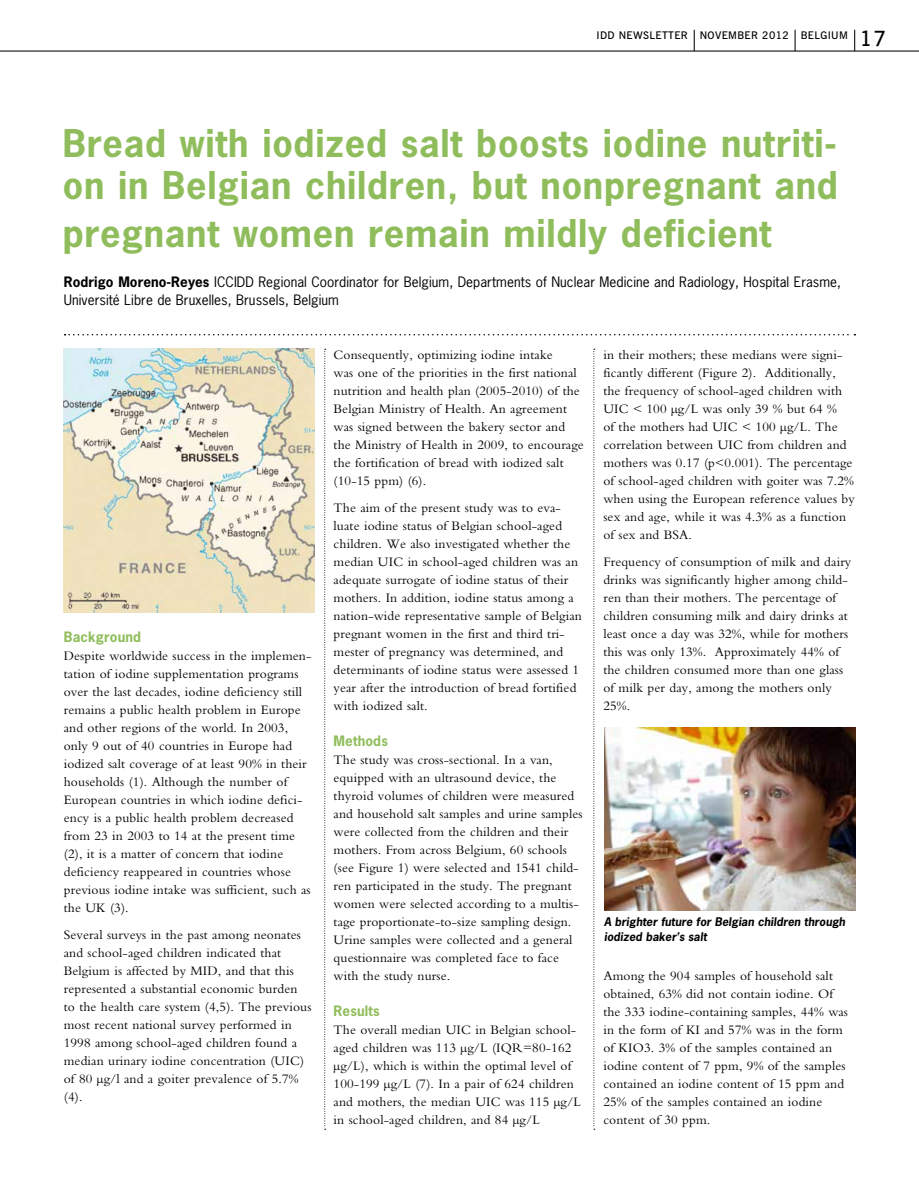
<style>
.page{position:relative;width:919px;height:1187px;background:#fff}
.page>*{position:absolute;margin:0;border:0;box-sizing:border-box;transform-origin:0 0}
.t1{font:700 36px/42px "News Gothic";letter-spacing:.02em;color:#90bd5c}
.t2{font:13.5px/18px "Bembo";letter-spacing:.01em;color:#000}
.t3{font:13.5px/18px "News Gothic";letter-spacing:.005em;color:#000}
.t4{font:700 13.5px "News Gothic";letter-spacing:.01em;color:#90bd5c}
.t5{font:italic 700 11.25px/15px "News Gothic";letter-spacing:.005em;color:#000}
.t6{font:600 10.5px "News Gothic BT";letter-spacing:.035em;color:#000}
.s1{font-size:21px}
.s2{font-weight:700}
</style>
<div class="page">
<svg style="left:794px;top:30px;width:1px;height:20px"></svg>
<svg style="left:854px;top:30px;width:1px;height:20px"></svg>
<svg style="left:693px;top:30px;width:1px;height:20px"></svg>
<hr style="left:0;top:50px;width:918px;height:2px;background:#000">
<svg style="left:593px;top:349px;width:2px;height:780px"></svg>
<svg style="left:324px;top:349px;width:2px;height:780px"></svg>
<svg style="left:65px;top:334px;width:790px;height:1px"></svg>
<img style="left:604px;top:727px;width:251px;height:183px">
<img style="left:64px;top:349px;width:251px;height:263px">
<p class="t6" style="left:596px;top:29px;width:291px">IDD NEWSLETTER NOVEMBER 2012 BELGIUM <span class="s1">17</span></p>
<h1 class="t1" style="left:63px;top:121px;width:776px">Bread with iodized salt boosts iodine nutriti&shy;on in Belgian children, but nonpregnant and</h1>
<h1 class="t1" style="left:63px;top:211px;width:710px">pregnant women remain mildly deficient</h1>
<p class="t3" style="left:64px;top:273px;width:778px"><span class="s2">Rodrigo Moreno-Reyes</span> ICCIDD Regional Coordinator for Belgium, Departments of Nuclear Medicine and Radiology, Hospital Erasme,<br>Université Libre de Bruxelles, Brussels, Belgium</p>
<p class="t4" style="left:64px;top:628px;width:79px">Background</p>
<p class="t2" style="left:64px;top:646px;width:249px">Despite worldwide success in the implemen&shy;tation of iodine supplementation programs over the last decades, iodine deficiency still remains a public health problem in Europe and other regions of the world. In 2003, only 9 out of 40 countries in Europe had iodized salt coverage of at least 90% in their households (1). Although the number of European countries in which iodine defici&shy;ency is a public health problem decreased from 23 in 2003 to 14 at the present time (2), it is a matter of concern that iodine deficiency reappeared in countries whose previous iodine intake was sufficient, such as the UK (3).</p>
<p class="t2" style="left:64px;top:925px;width:249px">Several surveys in the past among neonates and school-aged children indicated that Belgium is affected by MID, and that this represented a substantial economic burden to the health care system (4,5). The previous most recent national survey performed in 1998 among school-aged children found a median urinary iodine concentration (UIC) of 80 µg/l and a goiter prevalence of 5.7% (4).</p>
<p class="t2" style="left:333px;top:345px;width:252px">Consequently, optimizing iodine intake<br>was one of the priorities in the first national nutrition and health plan (2005-2010) of the Belgian Ministry of Health. An agreement was signed between the bakery sector and the Ministry of Health in 2009, to encourage the fortification of bread with iodized salt (10-15 ppm) (6).</p>
<p class="t2" style="left:333px;top:498px;width:250px">The aim of the present study was to eva&shy;luate iodine status of Belgian school-aged children. We also investigated whether the median UIC in school-aged children was an adequate surrogate of iodine status of their mothers. In addition, iodine status among a nation-wide representative sample of Belgian pregnant women in the first and third tri&shy;mester of pregnancy was determined, and determinants of iodine status were assessed 1 year after the introduction of bread fortified with iodized salt.</p>
<p class="t4" style="left:333px;top:732px;width:56px">Methods</p>
<p class="t2" style="left:333px;top:750px;width:250px">The study was cross-sectional. In a van, equipped with an ultrasound device, the thyroid volumes of children were measured and household salt samples and urine samples were collected from the children and their mothers. From across Belgium, 60 schools (see Figure 1) were selected and 1541 child&shy;ren participated in the study. The pregnant women were selected according to a multis&shy;tage proportionate-to-size sampling design.<br>Urine samples were collected and a general questionnaire was completed face to face with the study nurse.</p>
<p class="t4" style="left:333px;top:1002px;width:48px">Results</p>
<p class="t2" style="left:333px;top:1020px;width:249px">The overall median UIC in Belgian school&shy;aged children was 113 µg/L (IQR=80-162 µg/L), which is within the optimal level of 100-199 µg/L (7). In a pair of 624 children and mothers, the median UIC was 115 µg/L in school-aged children, and 84 µg/L</p>
<p class="t2" style="left:603px;top:345px;width:253px">in their mothers; these medians were signi&shy;ficantly different (Figure 2). Additionally, the frequency of school-aged children with UIC &lt; 100 µg/L was only 39 % but 64 %<br>of the mothers had UIC &lt; 100 µg/L. The correlation between UIC from children and mothers was 0.17 (p&lt;0.001). The percentage of school-aged children with goiter was 7.2% when using the European reference values by sex and age, while it was 4.3% as a function of sex and BSA.</p>
<p class="t2" style="left:603px;top:552px;width:249px">Frequency of consumption of milk and dairy drinks was significantly higher among child&shy;ren than their mothers. The percentage of children consuming milk and dairy drinks at least once a day was 32%, while for mothers this was only 13%. Approximately 44% of the children consumed more than one glass of milk per day, among the mothers only 25%.</p>
<p class="t5" style="left:604px;top:913px;width:243px">A brighter future for Belgian children through iodized baker’s salt</p>
<p class="t2" style="left:603px;top:966px;width:246px">Among the 904 samples of household salt obtained, 63% did not contain iodine. Of the 333 iodine-containing samples, 44% was in the form of KI and 57% was in the form of KIO3. 3% of the samples contained an iodine content of 7 ppm, 9% of the samples contained an iodine content of 15 ppm and 25% of the samples contained an iodine content of 30 ppm.</p>
</div>
